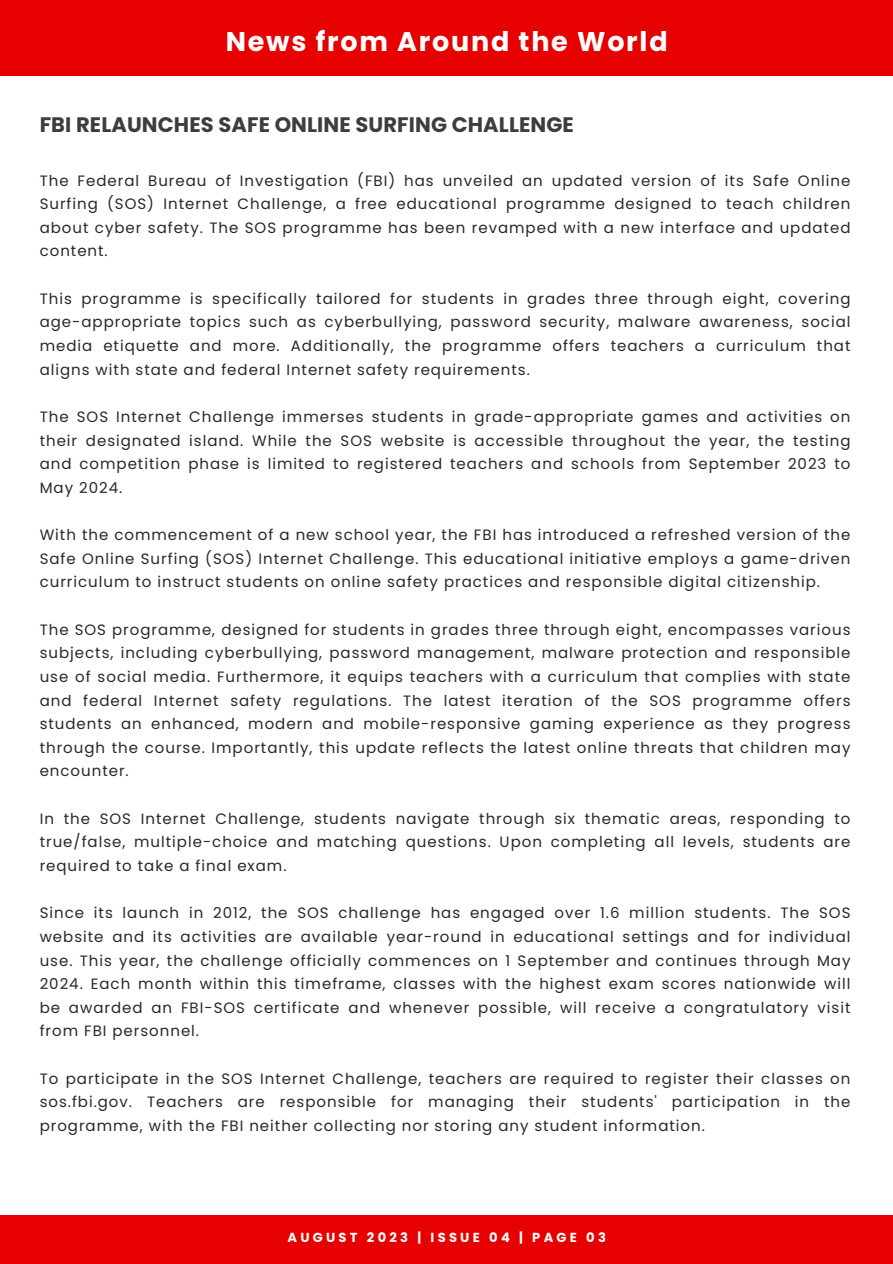
<style>
.page{position:relative;width:893px;height:1264px;background:#fff}
.page>*{position:absolute;margin:0;border:0;box-sizing:border-box;transform-origin:0 0}
.t1{font:700 27px "Poppins";letter-spacing:.065em;color:#fff}
.t2{font:700 21px "Poppins";letter-spacing:.005em;color:#3d3d3d}
.t3{font:15px/23.7px "Poppins";letter-spacing:.065em;color:#282828;text-align:justify}
.t4{font:700 13.05px "Poppins";letter-spacing:.25em;color:#fff}
</style>
<div class="page">
<div style="left:0;top:0;width:892px;height:75px;background:#e70000"></div>
<div style="left:0;top:1215px;width:892px;height:48px;background:#e70000"></div>
<p class="t1" style="left:226px;top:22px;width:443px">News from Around the World</p>
<p class="t2" style="left:40px;top:110px;width:535px">FBI RELAUNCHES SAFE ONLINE SURFING CHALLENGE</p>
<p class="t3" style="left:40px;top:168px;width:812px">The Federal Bureau of Investigation (FBI) has unveiled an updated version of its Safe Online Surfing (SOS) Internet Challenge, a free educational programme designed to teach children about cyber safety. The SOS programme has been revamped with a new interface and updated content.</p>
<p class="t3" style="left:40px;top:286px;width:812px">This programme is specifically tailored for students in grades three through eight, covering age-appropriate topics such as cyberbullying, password security, malware awareness, social media etiquette and more. Additionally, the programme offers teachers a curriculum that aligns with state and federal Internet safety requirements.</p>
<p class="t3" style="left:40px;top:405px;width:812px">The SOS Internet Challenge immerses students in grade-appropriate games and activities on their designated island. While the SOS website is accessible throughout the year, the testing and competition phase is limited to registered teachers and schools from September 2023 to May 2024.</p>
<p class="t3" style="left:40px;top:523px;width:812px">With the commencement of a new school year, the FBI has introduced a refreshed version of the Safe Online Surfing (SOS) Internet Challenge. This educational initiative employs a game-driven curriculum to instruct students on online safety practices and responsible digital citizenship.</p>
<p class="t3" style="left:40px;top:617px;width:812px">The SOS programme, designed for students in grades three through eight, encompasses various subjects, including cyberbullying, password management, malware protection and responsible use of social media. Furthermore, it equips teachers with a curriculum that complies with state and federal Internet safety regulations. The latest iteration of the SOS programme offers students an enhanced, modern and mobile-responsive gaming experience as they progress through the course. Importantly, this update reflects the latest online threats that children may encounter.</p>
<p class="t3" style="left:40px;top:806px;width:812px">In the SOS Internet Challenge, students navigate through six thematic areas, responding to true/false, multiple-choice and matching questions. Upon completing all levels, students are required to take a final exam.</p>
<p class="t3" style="left:40px;top:901px;width:812px">Since its launch in 2012, the SOS challenge has engaged over 1.6 million students. The SOS website and its activities are available year-round in educational settings and for individual use. This year, the challenge officially commences on 1 September and continues through May 2024. Each month within this timeframe, classes with the highest exam scores nationwide will be awarded an FBI-SOS certificate and whenever possible, will receive a congratulatory visit from FBI personnel.</p>
<p class="t3" style="left:40px;top:1066px;width:812px">To participate in the SOS Internet Challenge, teachers are required to register their classes on sos.fbi.gov. Teachers are responsible for managing their students' participation in the programme, with the FBI neither collecting nor storing any student information.</p>
<p class="t4" style="left:287px;top:1228px;width:320px">AUGUST 2023 | ISSUE 04 | PAGE 03</p>
</div>
